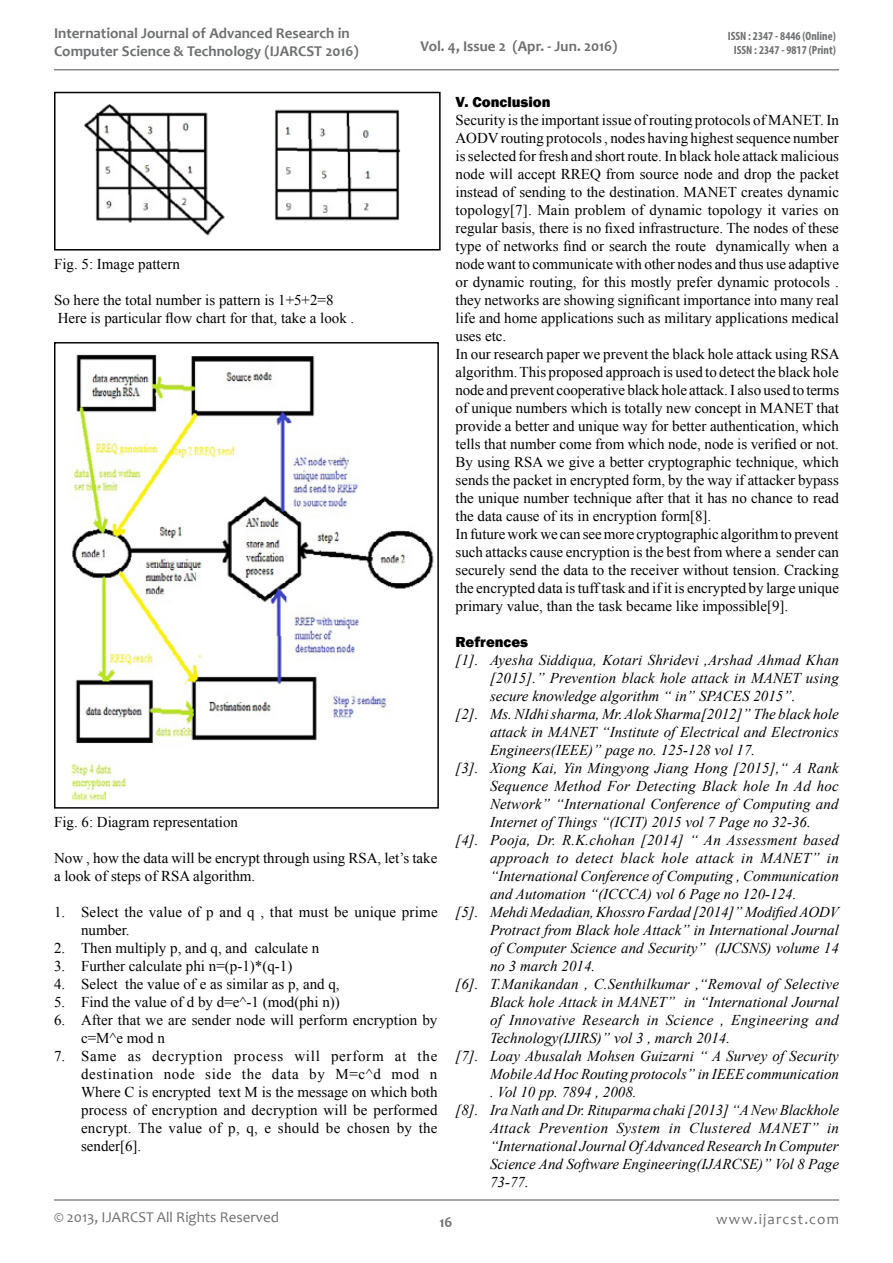
<style>
.page{position:relative;width:893px;height:1263px;background:#fff}
.page>*{position:absolute;margin:0;border:0;box-sizing:border-box;transform-origin:0 0}
.t1{font:15px/18px "Times New Roman";color:#000}
.t2{font:italic 15px "Times New Roman";color:#000}
.t3{font:700 15px/18px "Candara";color:#6d6f71}
.t4{font:italic 15px "Times New Roman";letter-spacing:.02em;color:#000}
.t5{font:italic 15px "Times New Roman";letter-spacing:.03em;color:#000}
.t6{font:15px "Candara";color:#6d6f71}
.t7{font:800 15px "Franklin Gothic";color:#000}
.t8{font:15px "Candara";letter-spacing:.075em;color:#6d6f71}
.t9{font:700 condensed 12px/14.4px "Myriad Pro";color:#6d6f71;text-align:center}
</style>
<div class="page">
<hr style="left:54px;top:1199px;width:785px;height:2px;background:#86888b">
<hr style="left:54px;top:69px;width:785px;height:2px;background:#86888b">
<img style="left:84px;top:104px;width:317px;height:132px">
<div style="left:54px;top:92px;width:387px;height:158px;border:2px solid #000"></div>
<img style="left:66px;top:354px;width:368px;height:450px">
<p class="t3" style="left:54px;top:24px;width:306px">International Journal of Advanced Research in<br>Computer Science &amp; Technology (IJARCST 2016)</p>
<p class="t3" style="left:420px;top:36px;width:198px">Vol. 4, Issue 2 (Apr. - Jun. 2016)</p>
<p class="t9" style="left:728px;top:28px;width:110px">ISSN : 2347 - 8446 (Online)<br>ISSN : 2347 - 9817 (Print)</p>
<p class="t1" style="left:54px;top:254px;width:127px">Fig. 5: Image pattern</p>
<p class="t1" style="left:54px;top:290px;width:302px">So here the total number is pattern is 1+5+2=8<br>Here is particular flow chart for that, take a look .</p>
<p class="t1" style="left:54px;top:812px;width:186px">Fig. 6: Diagram representation</p>
<p class="t1" style="left:54px;top:848px;width:385px">Now , how the data will be encrypt through using RSA, let’s take a look of steps of RSA algorithm.</p>
<p class="t1" style="left:81px;top:902px;width:358px;text-indent:-27px">1. Select the value of p and q , that must be unique prime number.</p>
<p class="t1" style="left:54px;top:938px;width:267px">2. Then multiply p, and q, and calculate n</p>
<p class="t1" style="left:54px;top:956px;width:240px">3. Further calculate phi n=(p-1)*(q-1)</p>
<p class="t1" style="left:54px;top:974px;width:287px">4. Select the value of e as similar as p, and q,</p>
<p class="t1" style="left:54px;top:992px;width:287px">5. Find the value of d by d=e^-1 (mod(phi n))</p>
<p class="t1" style="left:81px;top:1010px;width:358px;text-indent:-27px">6. After that we are sender node will perform encryption by c=M^e mod n</p>
<p class="t1" style="left:81px;top:1046px;width:358px;text-align:justify;text-indent:-27px">7. Same as decryption process will perform at the destination node side the data by M=c^d mod n Where C is encrypted text M is the message on which both process of encryption and decryption will be performed encrypt. The value of p, q, e should be chosen by the sender[6].</p>
<p class="t7" style="left:455px;top:92px;width:97px">V. Conclusion</p>
<p class="t1" style="left:455px;top:110px;width:386px">Security is the important issue of routing protocols of MANET. In AODV routing protocols , nodes having highest sequence number is selected for fresh and short route. In black hole attack malicious node will accept RREQ from source node and drop the packet instead of sending to the destination. MANET creates dynamic topology[7]. Main problem of dynamic topology it varies on regular basis, there is no fixed infrastructure. The nodes of these type of networks find or search the route dynamically when a node want to communicate with other nodes and thus use adaptive or dynamic routing, for this mostly prefer dynamic protocols . they networks are showing significant importance into many real life and home applications such as military applications medical uses etc.<br>In our research paper we prevent the black hole attack using RSA algorithm. This proposed approach is used to detect the black hole node and prevent cooperative black hole attack. I also used to terms of unique numbers which is totally new concept in MANET that provide a better and unique way for better authentication, which tells that number come from which node, node is verified or not.<br>By using RSA we give a better cryptographic technique, which sends the packet in encrypted form, by the way if attacker bypass the unique number technique after that it has no chance to read the data cause of its in encryption form[8].<br>In future work we can see more cryptographic algorithm to prevent such attacks cause encryption is the best from where a sender can securely send the data to the receiver without tension. Cracking the encrypted data is tuff task and if it is encrypted by large unique primary value, than the task became like impossible[9].</p>
<p class="t7" style="left:455px;top:632px;width:74px">Refrences</p>
<p class="t2" style="left:455px;top:649px;width:385px">[1]. Ayesha Siddiqua, Kotari Shridevi ,Arshad Ahmad Khan</p>
<p class="t2" style="left:490px;top:667px;width:350px">[2015].” Prevention black hole attack in MANET using</p>
<p class="t2" style="left:490px;top:685px;width:307px">secure knowledge algorithm “ in” SPACES 2015”.</p>
<p class="t2" style="left:455px;top:703px;width:385px">[2]. Ms. NIdhi sharma, Mr. Alok Sharma[2012]” The black hole</p>
<p class="t2" style="left:490px;top:721px;width:350px">attack in MANET “Institute of Electrical and Electronics</p>
<p class="t2" style="left:490px;top:739px;width:267px">Engineers(IEEE)” page no. 125-128 vol 17.</p>
<p class="t2" style="left:455px;top:757px;width:385px">[3]. Xiong Kai, Yin Mingyong Jiang Hong [2015],“ A Rank</p>
<p class="t2" style="left:490px;top:775px;width:350px">Sequence Method For Detecting Black hole In Ad hoc</p>
<p class="t2" style="left:490px;top:793px;width:350px">Network” “International Conference of Computing and</p>
<p class="t2" style="left:490px;top:811px;width:322px">Internet of Things “(ICIT) 2015 vol 7 Page no 32-36.</p>
<p class="t2" style="left:455px;top:829px;width:385px">[4]. Pooja, Dr. R.K.chohan [2014] “ An Assessment based</p>
<p class="t4" style="left:490px;top:847px;width:350px">approach to detect black hole attack in MANET” in</p>
<p class="t2" style="left:490px;top:865px;width:350px">“International Conference of Computing , Communication</p>
<p class="t2" style="left:490px;top:883px;width:308px">and Automation “(ICCCA) vol 6 Page no 120-124.</p>
<p class="t2" style="left:455px;top:901px;width:385px">[5]. Mehdi Medadian, Khossro Fardad [2014]” Modified AODV</p>
<p class="t2" style="left:490px;top:919px;width:350px">Protract from Black hole Attack” in International Journal</p>
<p class="t2" style="left:490px;top:937px;width:350px">of Computer Science and Security” (IJCSNS) volume 14</p>
<p class="t2" style="left:490px;top:955px;width:107px">no 3 march 2014.</p>
<p class="t2" style="left:455px;top:973px;width:385px">[6]. T.Manikandan , C.Senthilkumar ,“Removal of Selective</p>
<p class="t2" style="left:490px;top:991px;width:350px">Black hole Attack in MANET” in “International Journal</p>
<p class="t4" style="left:490px;top:1009px;width:350px">of Innovative Research in Science , Engineering and</p>
<p class="t2" style="left:490px;top:1027px;width:242px">Technology(IJIRS)” vol 3 , march 2014.</p>
<p class="t2" style="left:455px;top:1045px;width:385px">[7]. Loay Abusalah Mohsen Guizarni “ A Survey of Security</p>
<p class="t2" style="left:490px;top:1063px;width:350px">Mobile Ad Hoc Routing protocols” in IEEE communication</p>
<p class="t2" style="left:490px;top:1081px;width:148px">. Vol 10 pp. 7894 , 2008.</p>
<p class="t2" style="left:455px;top:1099px;width:385px">[8]. Ira Nath and Dr. Rituparma chaki [2013] “A New Blackhole</p>
<p class="t5" style="left:490px;top:1117px;width:351px">Attack Prevention System in Clustered MANET” in</p>
<p class="t2" style="left:490px;top:1135px;width:350px">“International Journal Of Advanced Research In Computer</p>
<p class="t2" style="left:490px;top:1153px;width:350px">Science And Software Engineering(IJARCSE)” Vol 8 Page</p>
<p class="t2" style="left:490px;top:1171px;width:40px">73-77.</p>
<p class="t6" style="left:54px;top:1207px;width:226px">© 2013, IJARCST All Rights Reserved</p>
<p class="t8" style="left:716px;top:1210px;width:124px">www.ijarcst.com</p>
<p class="t3" style="left:439px;top:1213px;width:14px">16</p>
</div>
